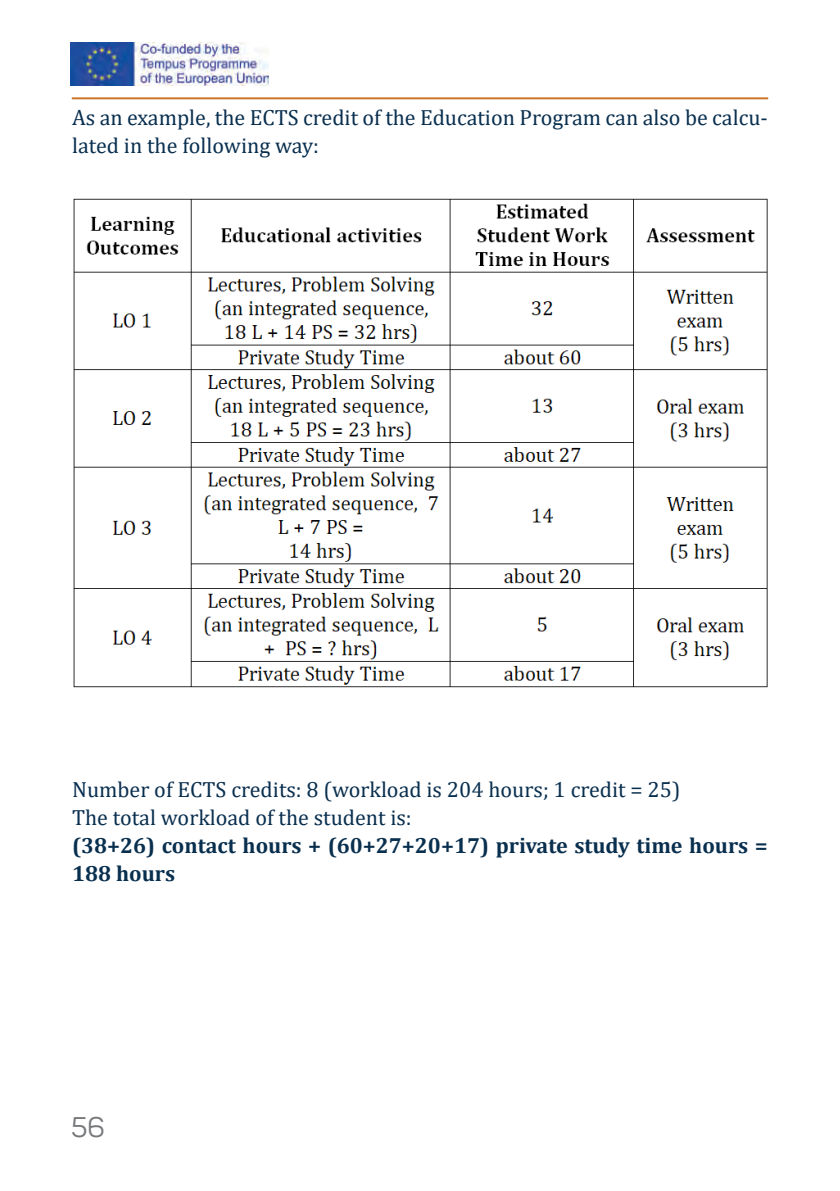
<style>
.page{position:relative;width:840px;height:1191px;background:#fff}
.page>*{position:absolute;margin:0;border:0;box-sizing:border-box;transform-origin:0 0}
.t1{font:28px "Panton";color:#76787b}
.t2{font:22px/28px "Cambria";color:#092f4f}
.t3{font:700 22px/28px "Cambria";color:#092f4f}
</style>
<div class="page">
<img style="left:71px;top:42px;width:197px;height:43px">
<hr style="left:72px;top:97px;width:695px;height:2px;background:#cd7528">
<img style="left:73px;top:198px;width:695px;height:489px">
<p class="t2" style="left:72px;top:104px;width:697px">As an example, the ECTS credit of the Education Program can also be calcu&shy;lated in the following way:</p>
<p class="t2" style="left:72px;top:776px;width:609px">Number of ECTS credits: 8 (workload is 204 hours; 1 credit = 25)</p>
<p class="t2" style="left:72px;top:804px;width:341px">The total workload of the student is:</p>
<p class="t3" style="left:72px;top:831px;width:697px">(38+26) contact hours + (60+27+20+17) private study time hours =<br>188 hours</p>
<p class="t1" style="left:71px;top:1110px;width:35px">56</p>
</div>
